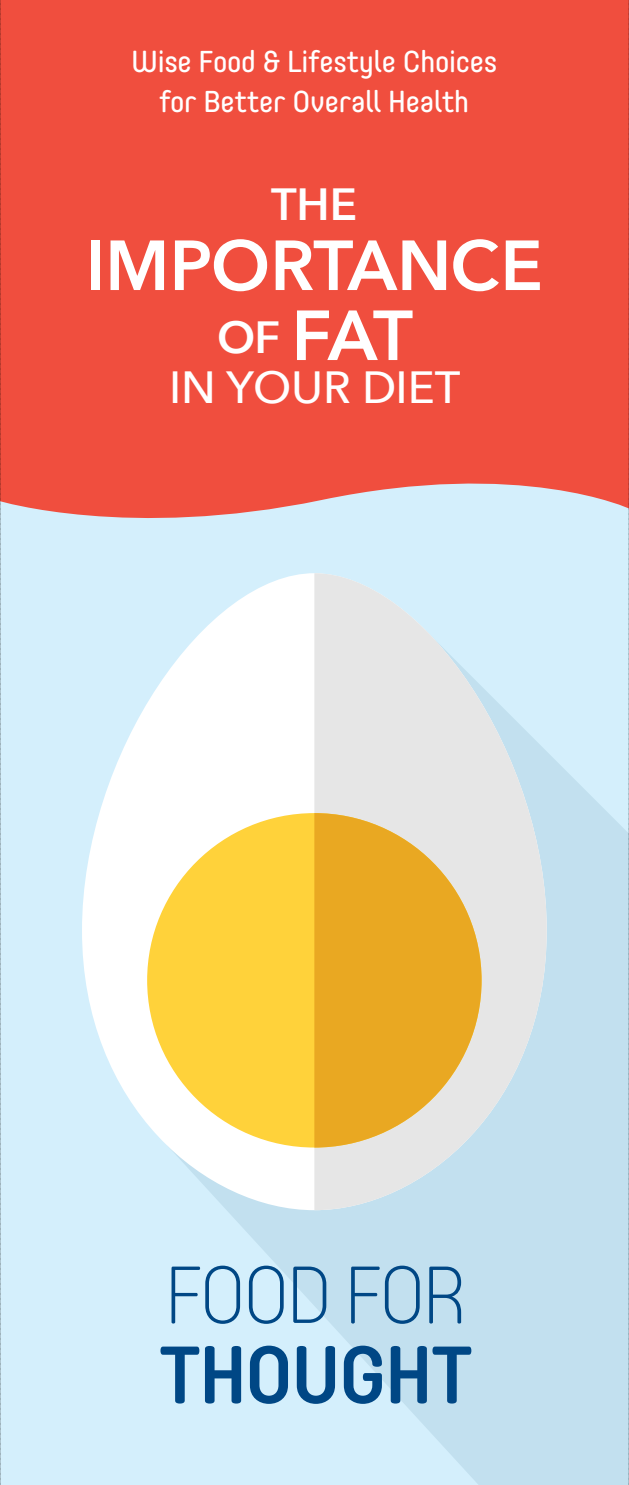
<style>
.page{position:relative;width:629px;height:1485px;background:#fff}
.page>*{position:absolute;margin:0;border:0;box-sizing:border-box;transform-origin:0 0}
.t1{font:200 80px "Core Mellow 25";letter-spacing:-.05em;color:#004785}
.t2{font:500 80px "Core Mellow 55";letter-spacing:-.03em;color:#004785}
.t3{font:600 70px/70px "Avenir Next";letter-spacing:-.01em;color:#fff;text-align:center}
.t4{font:500 45px "Avenir Next";color:#fff}
.t5{font:600 45px "Avenir Next";color:#fff}
.t6{font:30px/40px "Core Mellow 45";letter-spacing:-.01em;color:#fff;text-align:center}
.s1{font-size:45px}
</style>
<div class="page">
<div style="left:0;top:452px;width:629px;height:1033px;background:#d4effc"></div>
<svg style="left:227px;top:752px;width:401px;height:733px;fill:#c2e0ef"></svg>
<svg style="left:82px;top:573px;width:232px;height:637px;fill:#fff"></svg>
<svg style="left:314px;top:573px;width:233px;height:637px;fill:#e6e6e6"></svg>
<div style="left:147px;top:813px;width:335px;height:335px;background:#ffd23a;border-radius:50%"></div>
<svg style="left:314px;top:813px;width:168px;height:335px;background:#e9b446"></svg>
<div style="left:1px;top:0;width:627px;height:518px;background:#f04e3e"></div>
<svg style="left:0;top:0;width:1px;height:1485px"></svg>
<svg style="left:628px;top:0;width:1px;height:1485px"></svg>
<p class="t6" style="left:131px;top:40px;width:368px">Wise Food &amp; Lifestyle Choices for Better Overall Health</p>
<h3 class="t5" style="left:271px;top:166px;width:88px">THE</h3>
<h2 class="t3" style="left:85px;top:229px;width:459px">IMPORTANCE<br><span class="s1">OF</span> FAT</h2>
<h3 class="t4" style="left:169px;top:349px;width:293px">IN YOUR DIET</h3>
<h1 class="t1" style="left:164px;top:1234px;width:305px">FOOD FOR</h1>
<h1 class="t2" style="left:158px;top:1314px;width:316px">THOUGHT</h1>
</div>
